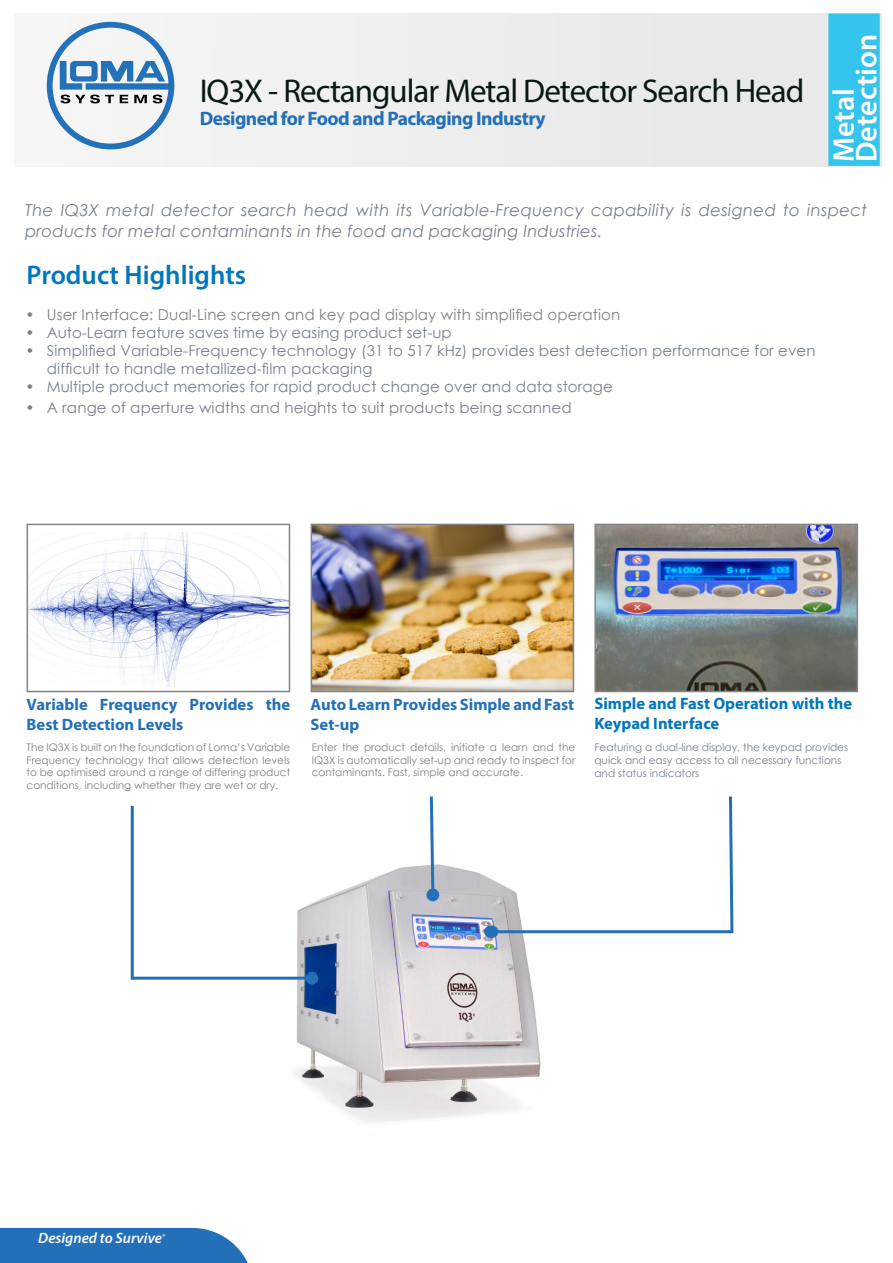
<style>
.page{position:relative;width:893px;height:1263px;background:#fff}
.page>*{position:absolute;margin:0;border:0;box-sizing:border-box;transform-origin:0 0}
.SuperScript{font:33px "Myriad Pro";letter-spacing:-.03em;color:#081817}
.t1{font:600 30px "Myriad Pro";color:#fff}
.t2{font:600 27px "Myriad Pro";color:#0076be}
.Standaard{font:700 19.5px "Myriad Pro";letter-spacing:-.03em;color:#2370b9}
.body{font:italic 16.5px/21px "Century Gothic";letter-spacing:.02em;color:#77808c}
.t3{font:700 16.5px/19.8px "Myriad Pro";color:#2370b9}
.t4{font:700 16.5px/19.8px "Myriad Pro";color:#0076be}
.t5{font:15px/18px "Century Gothic";letter-spacing:.01em;color:#77808c}
.t6{font:15px "Century Gothic";letter-spacing:.01em;color:#808080}
.t7{font:italic 600 15px "Myriad Pro";color:#fff}
.t8{font:10.5px/12.6px "Century Gothic";color:#808080;text-align:justify}
.t9{font:10.5px/12.6px "Century Gothic";color:#77808c}
</style>
<div class="page">
<div style="left:14px;top:14px;width:868px;height:153px;background:#e9e9e9"></div>
<div style="left:0;top:1228px;width:248px;height:35px;background:#2370b9"></div>
<img style="left:269px;top:864px;width:301px;height:258px">
<div style="left:828px;top:14px;width:52px;height:152px;background:#35c4ec;border:2px solid #35c4ec"></div>
<svg style="left:47px;top:22px;width:127px;height:127px"></svg>
<img style="left:597px;top:527px;width:258px;height:162px">
<div style="left:594px;top:524px;width:264px;height:168px;border:2px solid #838485"></div>
<hr style="left:132px;top:977px;width:180px;height:3px;background:#2370b9">
<div style="left:306px;top:972px;width:12px;height:12px;background:#2370b9;border-radius:50%"></div>
<div style="left:306px;top:972px;width:12px;height:12px;border:2px solid #2370b9;border-radius:50%"></div>
<hr style="left:131px;top:806px;width:3px;height:174px;background:#2370b9">
<hr style="left:491px;top:930px;width:240px;height:3px;background:#2370b9">
<div style="left:485px;top:926px;width:13px;height:11px;background:#2370b9;border-radius:50%"></div>
<div style="left:484px;top:925px;width:14px;height:13px;border:2px solid #2370b9;border-radius:50%"></div>
<svg style="left:727px;top:796px;width:7px;height:138px"></svg>
<svg style="left:428px;top:796px;width:8px;height:93px"></svg>
<div style="left:427px;top:889px;width:11px;height:11px;background:#2370b9;border-radius:50%"></div>
<div style="left:426px;top:888px;width:13px;height:13px;border:2px solid #2370b9;border-radius:50%"></div>
<img style="left:314px;top:527px;width:257px;height:162px">
<div style="left:311px;top:524px;width:263px;height:168px;border:2px solid #838485"></div>
<img style="left:30px;top:532px;width:257px;height:155px">
<div style="left:27px;top:524px;width:263px;height:168px;border:2px solid #838485"></div>
<p class="SuperScript" style="left:200px;top:71px;width:606px">IQ3X - Rectangular Metal Detector Search Head</p>
<p class="Standaard" style="left:200px;top:105px;width:348px">Designed for Food and Packaging Industry</p>
<p class="t1" style="left:847px;top:162px;width:130px;rotate:-90deg">Detection</p>
<p class="t1" style="left:825px;top:162px;width:75px;rotate:-90deg">Metal</p>
<p class="body" style="left:25px;top:199px;width:844px">The IQ3X metal detector search head with its Variable-Frequency capability is designed to inspect products for metal contaminants in the food and packaging Industries.</p>
<p class="t2" style="left:27px;top:258px;width:221px">Product Highlights</p>
<p class="t6" style="left:26px;top:304px;width:596px">• User Interface: Dual-Line screen and key pad display with simplified operation</p>
<p class="t5" style="left:26px;top:323px;width:428px">• Auto-Learn feature saves time by easing product set-up</p>
<p class="t5" style="left:47px;top:341px;width:770px;text-indent:-21px">• Simplified Variable-Frequency technology (31 to 517 kHz) provides best detection performance for even difficult to handle metallized-film packaging</p>
<p class="t5" style="left:26px;top:377px;width:589px">• Multiple product memories for rapid product change over and data storage</p>
<p class="t5" style="left:26px;top:398px;width:548px">• A range of aperture widths and heights to suit products being scanned</p>
<p class="t3" style="left:27px;top:694px;width:265px">Variable Frequency Provides the<br>Best Detection Levels</p>
<p class="t8" style="left:27px;top:741px;width:265px">The IQ3X is built on the foundation of Loma’s Variable Frequency technology that allows detection levels to be optimised around a range of differing product conditions, including whether they are wet or dry.</p>
<p class="t3" style="left:311px;top:694px;width:265px">Auto Learn Provides Simple and Fast<br>Set-up</p>
<p class="t8" style="left:312px;top:741px;width:265px">Enter the product details, initiate a learn and the IQ3X is automatically set-up and ready to inspect for contaminants. Fast, simple and accurate.</p>
<p class="t4" style="left:594px;top:693px;width:259px">Simple and Fast Operation with the<br>Keypad Interface</p>
<p class="t9" style="left:594px;top:741px;width:255px">Featuring a dual-line display, the keypad provides quick and easy access to all necessary functions and status indicators</p>
<p class="t7" style="left:38px;top:1228px;width:128px">Designed to Survive<sup>®</sup></p>
</div>
